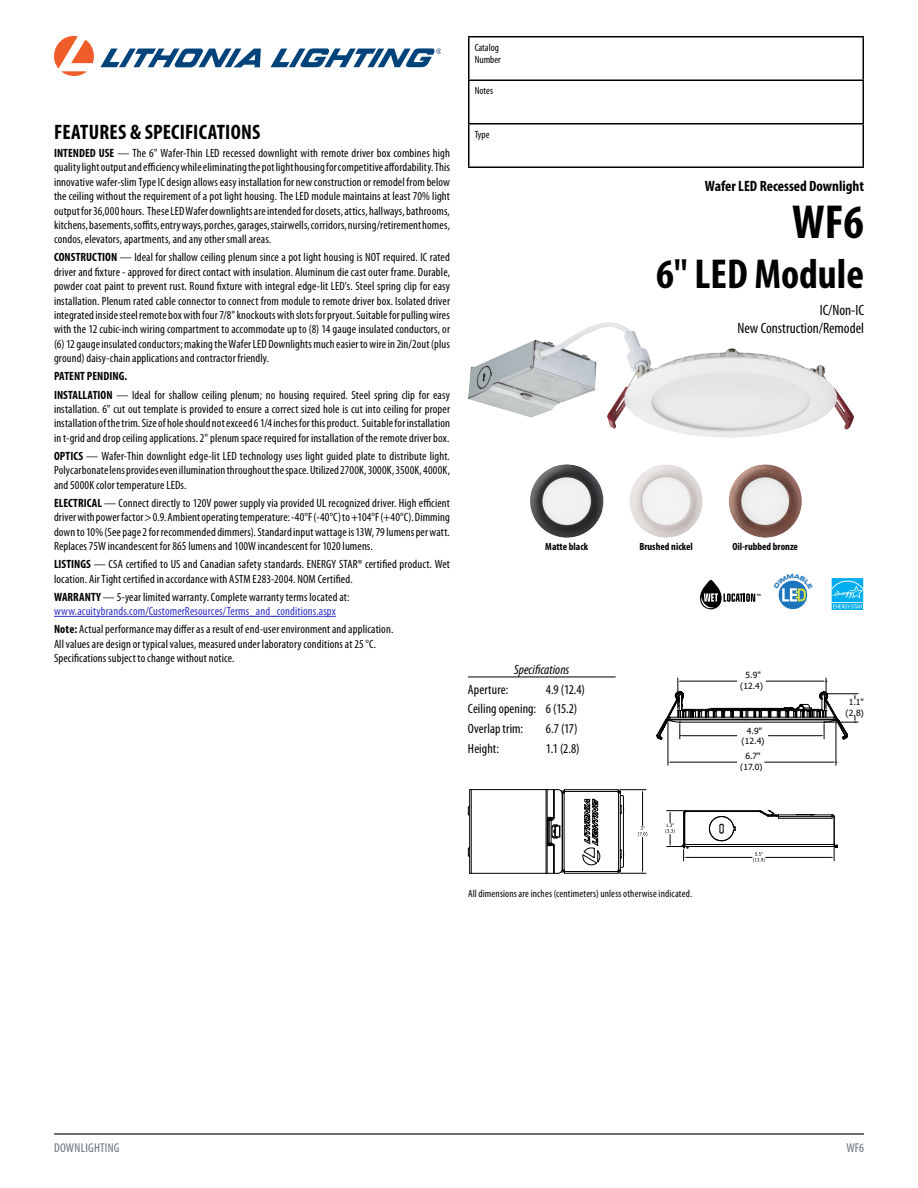
<style>
.page{position:relative;width:918px;height:1188px;background:#fff}
.page>*{position:absolute;margin:0;border:0;box-sizing:border-box;transform-origin:0 0}
.t1{font:700 condensed 48px "Myriad Pro";color:#000}
.t2{font:700 condensed 42px "Myriad Pro";color:#000}
.t3{font:700 condensed 21px "Myriad Pro";letter-spacing:.01em;color:#000}
.t4{font:condensed 15px/18px "Myriad Pro";color:#000;text-align:right}
.t5{font:700 condensed 15px "Myriad Pro";color:#000}
.t6{font:condensed 13.5px/20px "Myriad Pro";letter-spacing:.005em;color:#000}
.t7{font:italic condensed 13.5px "Myriad Pro";letter-spacing:.005em;color:#000}
.t8{font:condensed 12.75px "Myriad Pro";letter-spacing:.02em;color:#667178}
.t9{font:condensed 12px/14.4px "Myriad Pro";letter-spacing:.01em;color:#000;text-align:justify}
.t10{font:condensed 12px/14.4px "Myriad Pro";letter-spacing:.01em;color:#3232c8}
.t11{font:condensed 10.5px/12.6px "Myriad Pro";letter-spacing:.015em;color:#000}
.t12{font:700 condensed 10.5px "Myriad Pro";color:#000}
.t13{font:8.55px/10.4px "Tahoma";color:#000;text-align:center}
.s1{font-weight:700}
.s2{font-weight:700;color:#000}
.s3{color:#000}
</style>
<div class="page">
<hr style="left:468px;top:677px;width:148px;height:1px;background:#000">
<hr style="left:54px;top:616px;width:282px;height:1px;background:#3232c8">
<svg style="left:831px;top:578px;width:33px;height:32px"></svg>
<svg style="left:778px;top:580px;width:30px;height:30px"></svg>
<div style="left:778px;top:580px;width:30px;height:30px;border:1px solid #fff;border-radius:50%"></div>
<svg style="left:54px;top:36px;width:207px;height:40px"></svg>
<svg style="left:271px;top:48px;width:170px;height:19px"></svg>
<hr style="left:468px;top:36px;width:396px;height:2px;background:#000">
<hr style="left:468px;top:38px;width:2px;height:42px;background:#000">
<hr style="left:862px;top:38px;width:2px;height:42px;background:#000">
<hr style="left:468px;top:80px;width:396px;height:1px;background:#000">
<hr style="left:468px;top:81px;width:2px;height:42px;background:#000">
<hr style="left:862px;top:81px;width:2px;height:42px;background:#000">
<hr style="left:468px;top:123px;width:396px;height:1px;background:#000">
<hr style="left:468px;top:124px;width:2px;height:42px;background:#000">
<hr style="left:862px;top:124px;width:2px;height:42px;background:#000">
<hr style="left:468px;top:166px;width:396px;height:2px;background:#000">
<hr style="left:54px;top:1133px;width:810px;height:2px;background:#000">
<img style="left:468px;top:326px;width:386px;height:112px">
<svg style="left:700px;top:580px;width:61px;height:29px"></svg>
<hr style="left:678px;top:678px;width:1px;height:31px;background:#000">
<hr style="left:826px;top:678px;width:1px;height:31px;background:#000">
<hr style="left:680px;top:681px;width:57px;height:1px;background:#000">
<hr style="left:766px;top:681px;width:58px;height:1px;background:#000">
<hr style="left:668px;top:722px;width:1px;height:43px;background:#000">
<hr style="left:836px;top:722px;width:1px;height:43px;background:#000">
<hr style="left:670px;top:762px;width:67px;height:1px;background:#000">
<hr style="left:765px;top:762px;width:68px;height:1px;background:#000">
<hr style="left:826px;top:694px;width:32px;height:1px;background:#000">
<hr style="left:826px;top:722px;width:32px;height:1px;background:#000">
<svg style="left:656px;top:691px;width:193px;height:50px"></svg>
<img style="left:530px;top:464px;width:74px;height:74px">
<img style="left:629px;top:465px;width:74px;height:73px">
<img style="left:729px;top:465px;width:73px;height:73px">
<svg style="left:468px;top:806px;width:1px;height:51px"></svg>
<hr style="left:471px;top:789px;width:75px;height:1px;background:#000">
<hr style="left:471px;top:873px;width:75px;height:1px;background:#000">
<hr style="left:471px;top:790px;width:1px;height:83px;background:#000">
<hr style="left:469px;top:790px;width:1px;height:83px;background:#000">
<svg style="left:546px;top:789px;width:101px;height:85px"></svg>
<svg style="left:665px;top:810px;width:173px;height:52px"></svg>
<svg style="left:778px;top:580px;width:30px;height:21px"></svg>
<h3 class="t3" style="left:54px;top:120px;width:208px">FEATURES &amp; SPECIFICATIONS</h3>
<p class="t9" style="left:54px;top:146px;width:398px"><span class="s1">INTENDED USE</span> — The 6" Wafer-Thin LED recessed downlight with remote driver box combines high quality light output and efficiency while eliminating the pot light housing for competitive affordability. This innovative wafer-slim Type IC design allows easy installation for new construction or remodel from below the ceiling without the requirement of a pot light housing. The LED module maintains at least 70% light output for 36,000 hours. These LED Wafer downlights are intended for closets, attics, hallways, bathrooms, kitchens, basements, soffits, entry ways, porches, garages, stairwells, corridors, nursing/retirement homes, condos, elevators, apartments, and any other small areas.</p>
<p class="t9" style="left:54px;top:251px;width:398px"><span class="s1">CONSTRUCTION</span> — Ideal for shallow ceiling plenum since a pot light housing is NOT required. IC rated driver and fixture - approved for direct contact with insulation. Aluminum die cast outer frame. Durable, powder coat paint to prevent rust. Round fixture with integral edge-lit LED's. Steel spring clip for easy installation. Plenum rated cable connector to connect from module to remote driver box. Isolated driver integrated inside steel remote box with four 7/8" knockouts with slots for pryout. Suitable for pulling wires with the 12 cubic-inch wiring compartment to accommodate up to (8) 14 gauge insulated conductors, or (6) 12 gauge insulated conductors; making the Wafer LED Downlights much easier to wire in 2in/2out (plus ground) daisy-chain applications and contractor friendly.</p>
<p class="t9" style="left:54px;top:368px;width:397px;line-height:18.1px"><span class="s1">PATENT PENDING.<br>INSTALLATION</span> — Ideal for shallow ceiling plenum; no housing required. Steel spring clip for easy</p>
<p class="t9" style="left:54px;top:402px;width:398px">installation. 6" cut out template is provided to ensure a correct sized hole is cut into ceiling for proper installation of the trim. Size of hole should not exceed 6 1/4 inches for this product. Suitable for installation in t-grid and drop ceiling applications. 2" plenum space required for installation of the remote driver box.</p>
<p class="t9" style="left:54px;top:449px;width:398px"><span class="s1">OPTICS</span> — Wafer-Thin downlight edge-lit LED technology uses light guided plate to distribute light.<br>Polycarbonate lens provides even illumination throughout the space. Utilized 2700K, 3000K, 3500K, 4000K, and 5000K color temperature LEDs.</p>
<p class="t9" style="left:54px;top:496px;width:398px"><span class="s1">ELECTRICAL</span> — Connect directly to 120V power supply via provided UL recognized driver. High efficient driver with power factor &gt; 0.9. Ambient operating temperature: -40°F (-40°C) to +104°F (+40°C). Dimming down to 10% (See page 2 for recommended dimmers). Standard input wattage is 13W, 79 lumens per watt.<br>Replaces 75W incandescent for 865 lumens and 100W incandescent for 1020 lumens.</p>
<p class="t9" style="left:54px;top:557px;width:398px"><span class="s1">LISTINGS</span> — CSA certified to US and Canadian safety standards. ENERGY STAR® certified product. Wet location. Air Tight certified in accordance with ASTM E283-2004. NOM Certified.</p>
<p class="t10" style="left:54px;top:590px;width:297px"><span class="s2">WARRANTY</span> <span class="s3">— 5-year limited warranty. Complete warranty terms located at: </span>www.acuitybrands.com/CustomerResources/Terms_and_conditions.aspx</p>
<p class="t9" style="left:54px;top:622px;width:341px;text-align:left"><span class="s1">Note:</span> Actual performance may differ as a result of end-user environment and application.<br>All values are design or typical values, measured under laboratory conditions at 25 °C.<br>Specifications subject to change without notice.</p>
<p class="t11" style="left:475px;top:41px;width:28px">Catalog<br>Number</p>
<p class="t11" style="left:475px;top:85px;width:20px">Notes</p>
<p class="t11" style="left:475px;top:128px;width:16px">Type</p>
<p class="t5" style="left:705px;top:178px;width:161px">Wafer LED Recessed Downlight</p>
<h1 class="t1" style="left:792px;top:195px;width:73px">WF6</h1>
<h2 class="t2" style="left:656px;top:251px;width:209px">6" LED Module</h2>
<p class="t4" style="left:738px;top:301px;width:128px">IC/Non-IC<br>New Construction/Remodel</p>
<p class="t12" style="left:545px;top:541px;width:44px">Matte black</p>
<p class="t12" style="left:639px;top:541px;width:55px">Brushed nickel</p>
<p class="t12" style="left:732px;top:541px;width:67px">Oil-rubbed bronze</p>
<p class="t7" style="left:514px;top:662px;width:57px">Specifications</p>
<p class="t6" style="left:468px;top:679px;width:118px;text-indent:78px">4.9 (12.4)<br>Ceiling opening: 6 (15.2)<br>Overlap trim:</p>
<p class="t6" style="left:468px;top:679px;width:42px">Aperture:</p>
<p class="t6" style="left:546px;top:719px;width:33px">6.7 (17)</p>
<p class="t6" style="left:468px;top:739px;width:33px">Height:</p>
<p class="t6" style="left:546px;top:739px;width:35px">1.1 (2.8)</p>
<p class="t13" style="left:740px;top:670px;width:25px">5.9" (12.4)</p>
<p class="t13" style="left:742px;top:725px;width:25px">4.9" (12.4)</p>
<p class="t13" style="left:740px;top:751px;width:24px">6.7" (17.0)</p>
<p class="t13" style="left:846px;top:697px;width:20px">1.1" (2.8)</p>
<p class="t11" style="left:468px;top:888px;width:226px">All dimensions are inches (centimeters) unless otherwise indicated.</p>
<p class="t8" style="left:54px;top:1141px;width:67px">DOWNLIGHTING</p>
<p class="t8" style="left:846px;top:1141px;width:19px">WF6</p>
</div>
